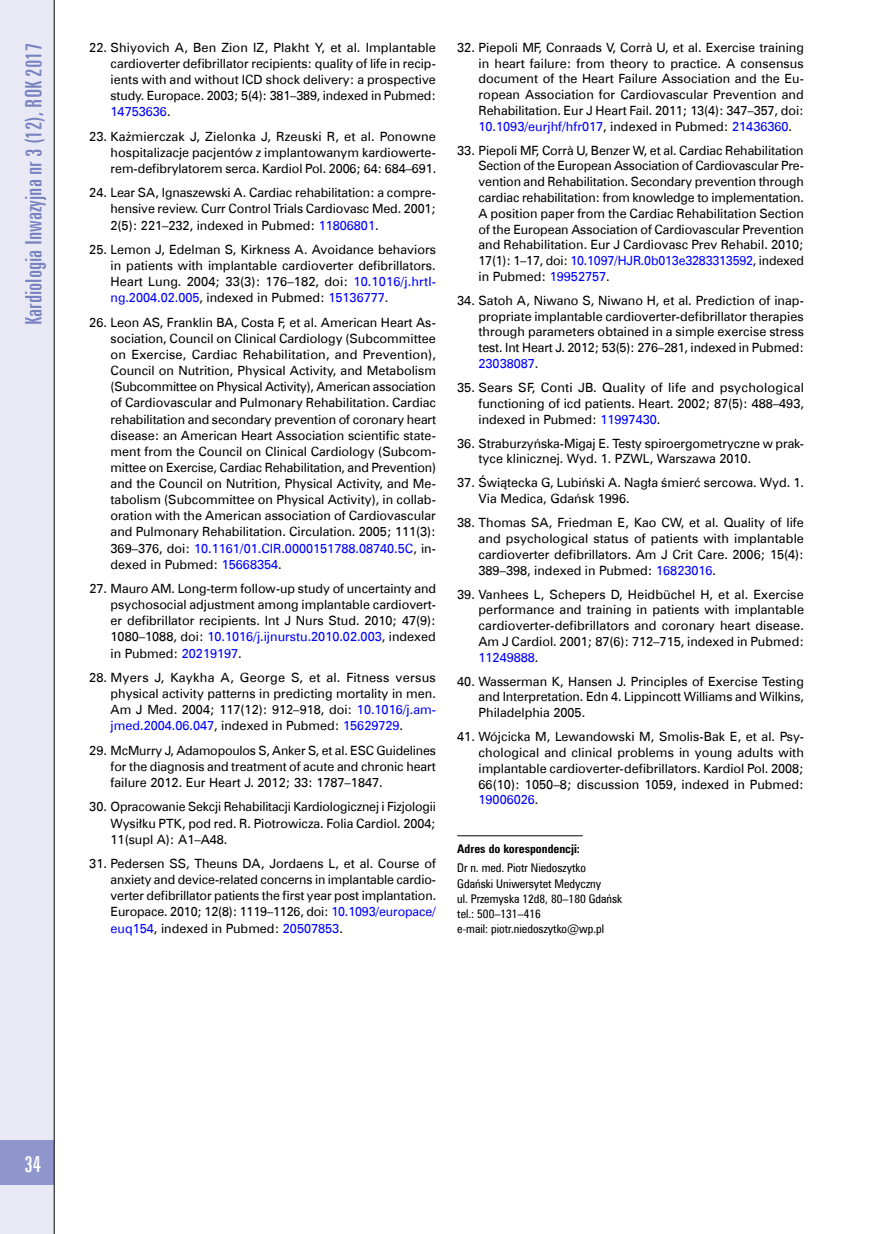
<style>
.page{position:relative;width:872px;height:1234px;background:#fff}
.page>*{position:absolute;margin:0;border:0;box-sizing:border-box;transform-origin:0 0}
.t1{font:22.5px "Zurich X Cn EU";color:#7882bf;scale:1.07 1}
.t2{font:22.5px "Zurich X Cn EU";color:#fff;scale:1.07 1}
.t3{font:12.75px/16px "Zurich EU";color:#000;text-align:justify}
.t4{font:12px/15px "Zurich Cn EU";color:#000}
.t5{font:700 12px "Zurich Cn EU";color:#000}
.s1{color:#00f}
</style>
<div class="page">
<div style="left:0;top:0;width:54px;height:1233px;background:#e9e9f6"></div>
<div style="left:0;top:1140px;width:54px;height:44px;background:#8f96cb"></div>
<hr style="left:54px;top:0;width:1px;height:1233px;background:#000">
<hr style="left:457px;top:835px;width:126px;height:1px;background:#000">
<h1 class="t1" style="left:20px;top:325px;width:265px;rotate:-90deg">Kardiologia Inwazyjna nr 3 (12), ROK 2017</h1>
<p class="t3" style="left:111px;top:39px;width:327px;text-indent:-21px">22. Shiyovich A, Ben Zion IZ, Plakht Y, et al. Implantable cardioverter defibrillator recipients: quality of life in recip&shy;ients with and without ICD shock delivery: a prospective study. Europace. 2003; 5(4): 381–389, indexed in Pubmed:<br><span class="s1">14753636</span>.</p>
<p class="t3" style="left:111px;top:128px;width:327px;text-indent:-21px">23. Każmierczak J, Zielonka J, Rzeuski R, et al. Ponowne hospitalizacje pacjentów z implantowanym kardiowerte&shy;rem-defibrylatorem serca. Kardiol Pol. 2006; 64: 684–691.</p>
<p class="t3" style="left:111px;top:185px;width:327px;text-indent:-21px">24. Lear SA, Ignaszewski A. Cardiac rehabilitation: a compre&shy;hensive review. Curr Control Trials Cardiovasc Med. 2001; 2(5): 221–232, indexed in Pubmed: <span class="s1">11806801</span>.</p>
<p class="t3" style="left:111px;top:241px;width:327px;text-indent:-21px">25. Lemon J, Edelman S, Kirkness A. Avoidance behaviors in patients with implantable cardioverter defibrillators.<br>Heart Lung. 2004; 33(3): 176–182, doi: <span class="s1">10.1016/j.hrtl&shy;ng.2004.02.005</span>, indexed in Pubmed: <span class="s1">15136777</span>.</p>
<p class="t3" style="left:111px;top:314px;width:327px;text-indent:-21px">26. Leon AS, Franklin BA, Costa F, et al. American Heart As&shy;sociation, Council on Clinical Cardiology (Subcommittee on Exercise, Cardiac Rehabilitation, and Prevention), Council on Nutrition, Physical Activity, and Metabolism (Subcommittee on Physical Activity), American association of Cardiovascular and Pulmonary Rehabilitation. Cardiac rehabilitation and secondary prevention of coronary heart disease: an American Heart Association scientific state&shy;ment from the Council on Clinical Cardiology (Subcom&shy;mittee on Exercise, Cardiac Rehabilitation, and Prevention) and the Council on Nutrition, Physical Activity, and Me&shy;tabolism (Subcommittee on Physical Activity), in collab&shy;oration with the American association of Cardiovascular and Pulmonary Rehabilitation. Circulation. 2005; 111(3):<br>369–376, doi: <span class="s1">10.1161/01.CIR.0000151788.08740.5C</span>, in&shy;dexed in Pubmed: <span class="s1">15668354</span>.</p>
<p class="t3" style="left:111px;top:580px;width:327px;text-indent:-21px">27. Mauro AM. Long-term follow-up study of uncertainty and psychosocial adjustment among implantable cardiovert&shy;er defibrillator recipients. Int J Nurs Stud. 2010; 47(9):<br>1080–1088, doi: <span class="s1">10.1016/j.ijnurstu.2010.02.003</span>, indexed in Pubmed: <span class="s1">20219197</span>.</p>
<p class="t3" style="left:111px;top:669px;width:327px;text-indent:-21px">28. Myers J, Kaykha A, George S, et al. Fitness versus physical activity patterns in predicting mortality in men.<br>Am J Med. 2004; 117(12): 912–918, doi: <span class="s1">10.1016/j.am&shy;jmed.2004.06.047</span>, indexed in Pubmed: <span class="s1">15629729</span>.</p>
<p class="t3" style="left:111px;top:742px;width:327px;text-indent:-21px">29. McMurry J, Adamopoulos S, Anker S, et al. ESC Guidelines for the diagnosis and treatment of acute and chronic heart failure 2012. Eur Heart J. 2012; 33: 1787–1847.</p>
<p class="t3" style="left:111px;top:798px;width:327px;text-indent:-21px">30. Opracowanie Sekcji Rehabilitacji Kardiologicznej i Fizjologii Wysiłku PTK, pod red. R. Piotrowicza. Folia Cardiol. 2004; 11(supl A): A1–A48.</p>
<p class="t3" style="left:111px;top:855px;width:327px;text-indent:-21px">31. Pedersen SS, Theuns DA, Jordaens L, et al. Course of anxiety and device-related concerns in implantable cardio&shy;verter defibrillator patients the first year post implantation.<br>Europace. 2010; 12(8): 1119–1126, doi: <span class="s1">10.1093/europace/ euq154</span>, indexed in Pubmed: <span class="s1">20507853</span>.</p>
<p class="t3" style="left:478px;top:39px;width:327px;text-indent:-21px">32. Piepoli MF, Conraads V, Corrà U, et al. Exercise training in heart failure: from theory to practice. A consensus document of the Heart Failure Association and the Eu&shy;ropean Association for Cardiovascular Prevention and Rehabilitation. Eur J Heart Fail. 2011; 13(4): 347–357, doi:<br><span class="s1">10.1093/eurjhf/hfr017</span>, indexed in Pubmed: <span class="s1">21436360</span>.</p>
<p class="t3" style="left:478px;top:142px;width:327px;text-indent:-21px">33. Piepoli MF, Corrà U, Benzer W, et al. Cardiac Rehabilitation Section of the European Association of Cardiovascular Pre&shy;vention and Rehabilitation. Secondary prevention through cardiac rehabilitation: from knowledge to implementation.<br>A position paper from the Cardiac Rehabilitation Section of the European Association of Cardiovascular Prevention and Rehabilitation. Eur J Cardiovasc Prev Rehabil. 2010; 17(1): 1–17, doi: <span class="s1">10.1097/HJR.0b013e3283313592</span>, indexed in Pubmed: <span class="s1">19952757</span>.</p>
<p class="t3" style="left:478px;top:292px;width:327px;text-indent:-21px">34. Satoh A, Niwano S, Niwano H, et al. Prediction of inap&shy;propriate implantable cardioverter-defibrillator therapies through parameters obtained in a simple exercise stress test. Int Heart J. 2012; 53(5): 276–281, indexed in Pubmed:<br><span class="s1">23038087</span>.</p>
<p class="t3" style="left:478px;top:379px;width:327px;text-indent:-21px">35. Sears SF, Conti JB. Quality of life and psychological functioning of icd patients. Heart. 2002; 87(5): 488–493, indexed in Pubmed: <span class="s1">11997430</span>.</p>
<p class="t3" style="left:478px;top:435px;width:327px;text-indent:-21px">36. Straburzyńska-Migaj E. Testy spiroergometryczne w prak&shy;tyce klinicznej. Wyd. 1. PZWL, Warszawa 2010.</p>
<p class="t3" style="left:478px;top:475px;width:327px;text-indent:-21px">37. Świątecka G, Lubiński A. Nagła śmierć sercowa. Wyd. 1.<br>Via Medica, Gdańsk 1996.</p>
<p class="t3" style="left:478px;top:514px;width:327px;text-indent:-21px">38. Thomas SA, Friedman E, Kao CW, et al. Quality of life and psychological status of patients with implantable cardioverter defibrillators. Am J Crit Care. 2006; 15(4):<br>389–398, indexed in Pubmed: <span class="s1">16823016</span>.</p>
<p class="t3" style="left:478px;top:586px;width:327px;text-indent:-21px">39. Vanhees L, Schepers D, Heidbüchel H, et al. Exercise performance and training in patients with implantable cardioverter-defibrillators and coronary heart disease.<br>Am J Cardiol. 2001; 87(6): 712–715, indexed in Pubmed:<br><span class="s1">11249888</span>.</p>
<p class="t3" style="left:478px;top:673px;width:327px;text-indent:-21px">40. Wasserman K, Hansen J. Principles of Exercise Testing and Interpretation. Edn 4. Lippincott Williams and Wilkins, Philadelphia 2005.</p>
<p class="t3" style="left:478px;top:728px;width:327px;text-indent:-21px">41. Wójcicka M, Lewandowski M, Smolis-Bak E, et al. Psy&shy;chological and clinical problems in young adults with implantable cardioverter-defibrillators. Kardiol Pol. 2008; 66(10): 1050–8; discussion 1059, indexed in Pubmed:<br><span class="s1">19006026</span>.</p>
<p class="t5" style="left:457px;top:841px;width:124px">Adres do korespondencji:</p>
<p class="t4" style="left:457px;top:860px;width:167px">Dr n. med. Piotr Niedoszytko<br>Gdański Uniwersytet Medyczny<br>ul. Przemyska 12d8, 80–180 Gdańsk tel.: 500–131–416<br>e-mail: piotr.niedoszytko@wp.pl</p>
<h1 class="t2" style="left:24px;top:1150px;width:17px">34</h1>
</div>
